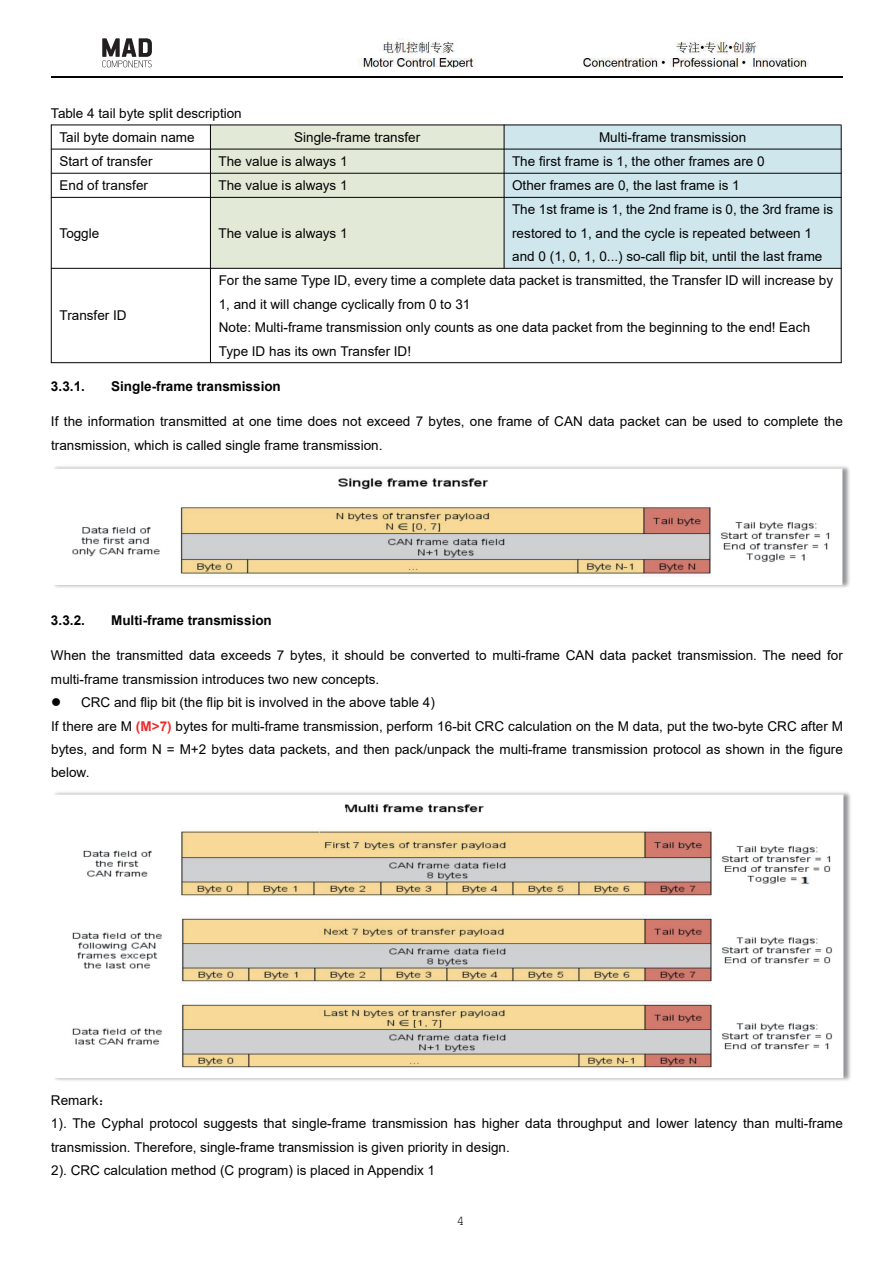
<style>
.page{position:relative;width:894px;height:1263px;background:#fff}
.page>*{position:absolute;margin:0;border:0;box-sizing:border-box;transform-origin:0 0}
.t1{font:13.5px/23.4px "Arial";letter-spacing:.005em;color:#030303}
.t2{font:700 13.5px "Arial";color:#030303}
.t3{font:13.5px "Courier New";color:#030303}
.s1{font-weight:700;color:#ee2928}
.s2{font-family:"Sim Sun"}
</style>
<div class="page">
<hr style="left:51px;top:77px;width:791px;height:1px;background:#030303">
<div style="left:210px;top:125px;width:293px;height:24px;background:#e2e9d6"></div>
<div style="left:504px;top:125px;width:336px;height:24px;background:#cee6ec"></div>
<div style="left:210px;top:149px;width:293px;height:24px;background:#e2e9d6"></div>
<div style="left:504px;top:149px;width:336px;height:24px;background:#cee6ec"></div>
<div style="left:210px;top:173px;width:293px;height:24px;background:#e2e9d6"></div>
<div style="left:504px;top:173px;width:336px;height:24px;background:#cee6ec"></div>
<div style="left:210px;top:198px;width:293px;height:70px;background:#e2e9d6"></div>
<div style="left:504px;top:198px;width:336px;height:70px;background:#cee6ec"></div>
<hr style="left:51px;top:125px;width:790px;height:1px;background:#030303">
<hr style="left:51px;top:149px;width:790px;height:1px;background:#030303">
<hr style="left:51px;top:173px;width:790px;height:1px;background:#030303">
<hr style="left:51px;top:197px;width:790px;height:1px;background:#030303">
<hr style="left:51px;top:268px;width:790px;height:1px;background:#030303">
<hr style="left:51px;top:362px;width:790px;height:1px;background:#030303">
<hr style="left:51px;top:125px;width:1px;height:238px;background:#030303">
<hr style="left:210px;top:125px;width:1px;height:237px;background:#030303">
<hr style="left:503px;top:125px;width:1px;height:143px;background:#030303">
<hr style="left:840px;top:125px;width:1px;height:238px;background:#030303">
<img style="left:54px;top:466px;width:796px;height:122px">
<img style="left:54px;top:792px;width:797px;height:289px">
<img style="left:360px;top:38px;width:448px;height:30px">
<svg style="left:102px;top:38px;width:50px;height:29px"></svg>
<p class="t1" style="left:59px;top:101px;width:184px;line-height:24.2px;text-indent:-9px">Table 4 tail byte split description<br>Tail byte domain name</p>
<p class="t1" style="left:294px;top:125px;width:128px">Single-frame transfer</p>
<p class="t1" style="left:598px;top:125px;width:149px">Multi-frame transmission</p>
<p class="t1" style="left:59px;top:150px;width:95px">Start of transfer</p>
<p class="t1" style="left:218px;top:150px;width:131px">The value is always 1</p>
<p class="t1" style="left:512px;top:150px;width:254px">The first frame is 1, the other frames are 0</p>
<p class="t1" style="left:59px;top:174px;width:90px">End of transfer</p>
<p class="t1" style="left:218px;top:174px;width:131px">The value is always 1</p>
<p class="t1" style="left:512px;top:174px;width:229px">Other frames are 0, the last frame is 1</p>
<p class="t1" style="left:59px;top:221px;width:41px">Toggle</p>
<p class="t1" style="left:218px;top:221px;width:131px">The value is always 1</p>
<p class="t1" style="left:512px;top:198px;width:322px">The 1st frame is 1, the 2nd frame is 0, the 3rd frame is restored to 1, and the cycle is repeated between 1 and 0 (1, 0, 1, 0...) so-call flip bit, until the last frame</p>
<p class="t1" style="left:60px;top:304px;width:68px">Transfer ID</p>
<p class="t1" style="left:218px;top:269px;width:615px">For the same Type ID, every time a complete data packet is transmitted, the Transfer ID will increase by 1, and it will change cyclically from 0 to 31<br>Note: Multi-frame transmission only counts as one data packet from the beginning to the end! Each Type ID has its own Transfer ID!</p>
<p class="t2" style="left:51px;top:377px;width:35px">3.3.1.</p>
<p class="t2" style="left:111px;top:377px;width:171px">Single-frame transmission</p>
<p class="t1" style="left:51px;top:410px;width:793px">If the information transmitted at one time does not exceed 7 bytes, one frame of CAN data packet can be used to complete the transmission, which is called single frame transmission.</p>
<p class="t2" style="left:51px;top:611px;width:35px">3.3.2.</p>
<p class="t2" style="left:111px;top:611px;width:162px">Multi-frame transmission</p>
<p class="t1" style="left:51px;top:644px;width:793px">When the transmitted data exceeds 7 bytes, it should be converted to multi-frame CAN data packet transmission. The need for multi-frame transmission introduces two new concepts.</p>
<p class="t1" style="left:51px;top:691px;width:793px">● CRC and flip bit (the flip bit is involved in the above table 4)<br>If there are M <span class="s1">(M&gt;7)</span> bytes for multi-frame transmission, perform 16-bit CRC calculation on the M data, put the two-byte CRC after M bytes, and form N = M+2 bytes data packets, and then pack/unpack the multi-frame transmission protocol as shown in the figure below.</p>
<p class="t1" style="left:51px;top:1089px;width:793px">Remark<span class="s2">：<br></span>1). The Cyphal protocol suggests that single-frame transmission has higher data throughput and lower latency than multi-frame transmission. Therefore, single-frame transmission is given priority in design.<br>2). CRC calculation method (C program) is placed in Appendix 1</p>
<p class="t3" style="left:456px;top:1212px;width:10px">4</p>
</div>
